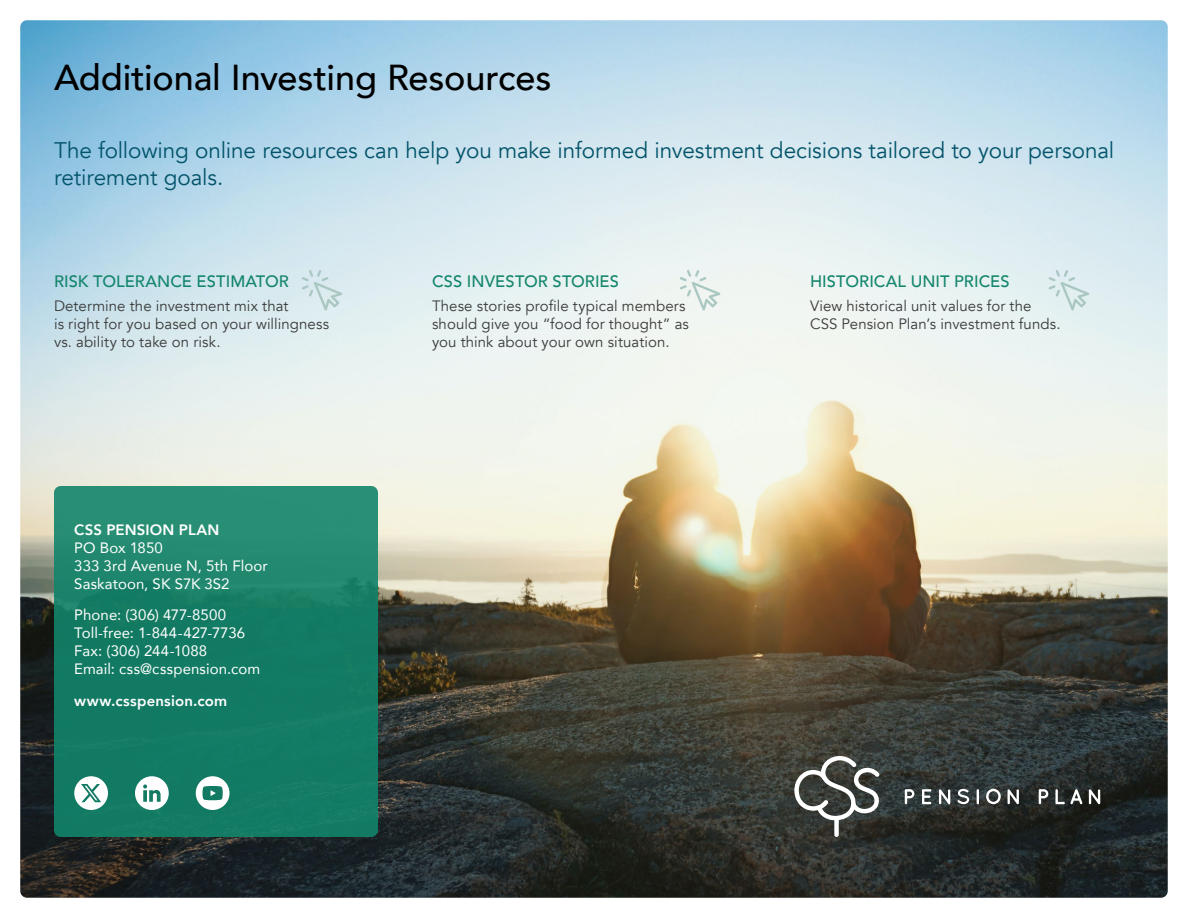
<style>
.page{position:relative;width:1188px;height:918px;background:#fff}
.page>*{position:absolute;margin:0;border:0;box-sizing:border-box;transform-origin:0 0}
.t1{font:500 36px "Avenir";letter-spacing:-.005em;color:#000}
.t2{font:22.5px/27px "Avenir";letter-spacing:-.005em;color:#03546b}
.t3{font:500 16.5px "Avenir";color:#12856b}
.t4{font:15px/18px "Avenir";letter-spacing:.005em;color:#3a3a3a}
.t5{font:15px/18px "Avenir";letter-spacing:.005em;color:#fff}
.t6{font:800 15px "Avenir";letter-spacing:.01em;color:#fff}
</style>
<div class="page">
<img style="left:20px;top:20px;width:1148px;height:878px">
<svg style="left:794px;top:754px;width:86px;height:66px"></svg>
<div style="left:834px;top:816px;width:5px;height:21px;background:#fff;border-radius:2px"></div>
<svg style="left:905px;top:789px;width:9px;height:15px"></svg>
<svg style="left:922px;top:789px;width:9px;height:15px"></svg>
<svg style="left:939px;top:789px;width:11px;height:15px"></svg>
<svg style="left:957px;top:789px;width:12px;height:15px"></svg>
<svg style="left:977px;top:789px;width:2px;height:15px"></svg>
<svg style="left:986px;top:789px;width:15px;height:15px"></svg>
<svg style="left:1008px;top:789px;width:11px;height:15px"></svg>
<svg style="left:1039px;top:789px;width:9px;height:15px"></svg>
<svg style="left:1055px;top:789px;width:27px;height:15px"></svg>
<svg style="left:1089px;top:789px;width:11px;height:15px"></svg>
<svg style="left:302px;top:270px;width:40px;height:41px;background:#d1e3e7"></svg>
<svg style="left:680px;top:270px;width:40px;height:41px"></svg>
<svg style="left:1049px;top:270px;width:40px;height:41px;background:#d6e6e8"></svg>
<div style="left:54px;top:486px;width:324px;height:351px;background:linear-gradient(to bottom,#248b72,#0d755e);border-radius:7px"></div>
<svg style="left:135px;top:776px;width:34px;height:34px"></svg>
<svg style="left:196px;top:776px;width:33px;height:34px"></svg>
<svg style="left:74px;top:776px;width:34px;height:34px"></svg>
<h1 class="t1" style="left:54px;top:46px;width:499px">Additional Investing Resources</h1>
<h2 class="t2" style="left:54px;top:137px;width:1062px">The following online resources can help you make informed investment decisions tailored to your personal retirement goals.</h2>
<p class="t3" style="left:54px;top:266px;width:236px">RISK TOLERANCE ESTIMATOR</p>
<p class="t4" style="left:54px;top:297px;width:277px">Determine the investment mix that<br>is right for you based on your willingness vs. ability to take on risk.</p>
<p class="t6" style="left:74px;top:518px;width:147px">CSS PENSION PLAN</p>
<p class="t5" style="left:74px;top:538px;width:195px">PO Box 1850<br>333 3rd Avenue N, 5th Floor<br>Saskatoon, SK S7K 3S2</p>
<p class="t5" style="left:74px;top:606px;width:187px">Phone: (306) 477-8500<br>Toll-free: 1-844-427-7736<br>Fax: (306) 244-1088<br>Email: css@csspension.com</p>
<p class="t6" style="left:74px;top:689px;width:155px">www.csspension.com</p>
<p class="t3" style="left:432px;top:266px;width:189px">CSS INVESTOR STORIES</p>
<p class="t4" style="left:432px;top:297px;width:258px">These stories profile typical members should give you “food for thought” as you think about your own situation.</p>
<p class="t3" style="left:810px;top:266px;width:201px">HISTORICAL UNIT PRICES</p>
<p class="t4" style="left:810px;top:297px;width:252px">View historical unit values for the<br>CSS Pension Plan’s investment funds.</p>
</div>
